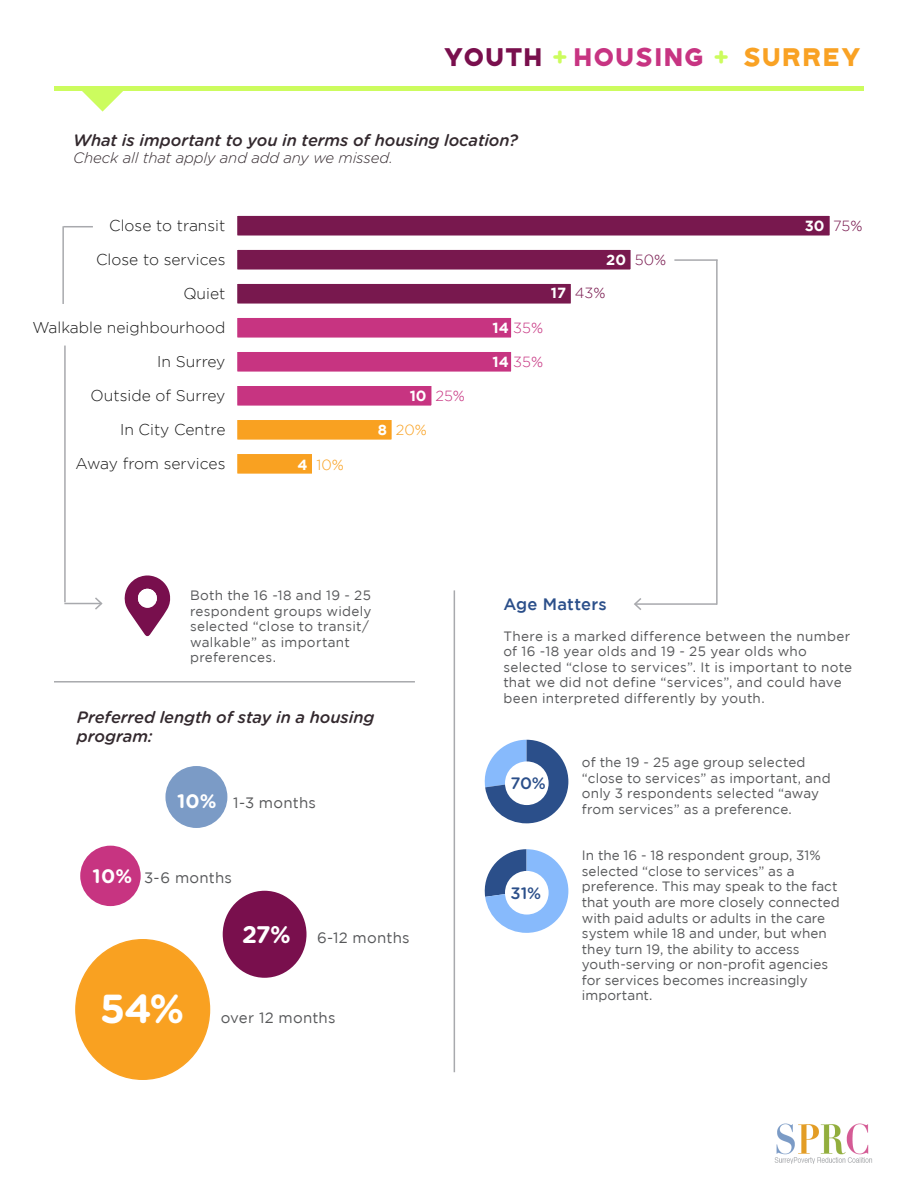
<style>
.page{position:relative;width:918px;height:1188px;background:#fff}
.page>*{position:absolute;margin:0;border:0;box-sizing:border-box;transform-origin:0 0}
.t1{font:700 40.5px "Gotham Rounded";color:#fff}
.t2{font:25.5px "Bourbon Grotesque";letter-spacing:.005em;color:#c73482}
.t3{font:italic 500 16.5px/18.9px "Gotham Rounded";letter-spacing:-.005em;color:#33292e}
.t4{font:500 16.5px "Gotham";letter-spacing:.015em;color:#2b4f8a}
.Intro_Level_2{font:500 16.5px "Gotham Rounded";color:#2b4f8a}
.t5{font:300 15.6px "Gotham";color:#1a1a1a}
.t6{font:15px "Gotham";letter-spacing:.02em;color:#57585a}
.t7{font:italic 300 15px "Gotham Rounded";letter-spacing:-.01em;color:#33292e}
.t8{font:300 14.7px "Gotham";color:#78184e}
.t9{font:300 14.7px "Gotham";color:#c73481}
.t10{font:300 14.7px "Gotham";color:#f9a121}
.t11{font:13.5px/15.5px "Gotham";letter-spacing:.01em;color:#57585a}
.s1{color:#790f4d}
.s2{font-family:"Gotham Rounded";font-weight:700;color:#ccfc5e}
.s3{color:#f9a224}
.s4{font-weight:700;color:#fff}
.s5{font-family:"Gotham Rounded";font-weight:700;font-size:19.5px;color:#fff}
.s6{font-family:"Gotham Rounded";font-weight:700;font-size:24px;color:#fff}
</style>
<div class="page">
<img style="left:774px;top:1124px;width:99px;height:39px">
<div style="left:54px;top:86px;width:810px;height:5px;background:#ccfc5e"></div>
<svg style="left:82px;top:91px;width:41px;height:21px"></svg>
<hr style="left:454px;top:590px;width:1px;height:482px;background:#a8a9ad">
<div style="left:235px;top:213px;width:597px;height:25px;background:#78184e"></div>
<div style="left:232px;top:211px;width:603px;height:29px;border:5px solid #fff"></div>
<div style="left:235px;top:247px;width:398px;height:25px;background:#78184e"></div>
<div style="left:232px;top:245px;width:403px;height:29px;border:5px solid #fff"></div>
<div style="left:235px;top:282px;width:338px;height:24px;background:#78184e"></div>
<div style="left:232px;top:279px;width:344px;height:29px;border:5px solid #fff"></div>
<div style="left:235px;top:316px;width:279px;height:24px;background:#c73481"></div>
<div style="left:232px;top:313px;width:284px;height:29px;border:5px solid #fff"></div>
<div style="left:235px;top:350px;width:279px;height:24px;background:#c73481"></div>
<div style="left:232px;top:347px;width:284px;height:29px;border:5px solid #fff"></div>
<div style="left:235px;top:384px;width:199px;height:24px;background:#c73481"></div>
<div style="left:232px;top:381px;width:204px;height:29px;border:5px solid #fff"></div>
<div style="left:235px;top:418px;width:159px;height:24px;background:#f9a121"></div>
<div style="left:232px;top:415px;width:165px;height:30px;border:5px solid #fff"></div>
<div style="left:235px;top:452px;width:79px;height:24px;background:#f9a121"></div>
<div style="left:232px;top:449px;width:85px;height:30px;border:5px solid #fff"></div>
<hr style="left:62px;top:226px;width:2px;height:78px;background:#a8a9ad">
<hr style="left:64px;top:346px;width:2px;height:256px;background:#a8a9ad">
<hr style="left:716px;top:260px;width:2px;height:345px;background:#a8a9ad">
<hr style="left:63px;top:226px;width:30px;height:1px;background:#a8a9ad">
<hr style="left:674px;top:259px;width:44px;height:2px;background:#a8a9ad">
<hr style="left:635px;top:603px;width:82px;height:2px;background:#a8a9ad">
<svg style="left:634px;top:598px;width:9px;height:12px"></svg>
<hr style="left:64px;top:603px;width:37px;height:1px;background:#a8a9ad">
<svg style="left:484px;top:740px;width:84px;height:83px"></svg>
<svg style="left:484px;top:849px;width:84px;height:84px"></svg>
<div style="left:505px;top:761px;width:44px;height:44px;background:#fff;border-radius:50%"></div>
<div style="left:505px;top:871px;width:44px;height:44px;background:#fff;border-radius:50%"></div>
<svg style="left:93px;top:576px;width:78px;height:60px"></svg>
<div style="left:138px;top:589px;width:19px;height:19px;background:#fff;border-radius:50%"></div>
<div style="left:166px;top:767px;width:61px;height:60px;background:#7b9bc6;border-radius:50%"></div>
<div style="left:165px;top:766px;width:62px;height:62px;border:2px solid #7b9bc6;border-radius:50%"></div>
<div style="left:80px;top:846px;width:61px;height:60px;background:#c73481;border-radius:50%"></div>
<div style="left:223px;top:891px;width:84px;height:87px;background:#790f4d;border-radius:50%"></div>
<div style="left:76px;top:940px;width:133px;height:139px;background:#f9a121;border-radius:50%"></div>
<hr style="left:54px;top:681px;width:361px;height:2px;background:#a8a9ad">
<h2 class="t2" style="left:445px;top:46px;width:421px"><span class="s1">YOUTH</span> <span class="s2">+</span> HOUSING <span class="s2">+</span> <span class="s3">SURREY</span></h2>
<p class="t3" style="left:73px;top:130px;width:446px">What is important to you in terms of housing location?</p>
<p class="t7" style="left:73px;top:148px;width:321px">Check all that apply and add any we missed.</p>
<p class="t5" style="left:109px;top:217px;width:118px">Close to transit</p>
<p class="t8" style="left:805px;top:218px;width:59px"><span class="s4">30</span> 75%</p>
<p class="t8" style="left:606px;top:252px;width:61px"><span class="s4">20</span> 50%</p>
<p class="t8" style="left:551px;top:285px;width:56px"><span class="s4">17</span> 43%</p>
<p class="t9" style="left:493px;top:319px;width:52px"><span class="s4">14</span> 35%</p>
<p class="t9" style="left:493px;top:354px;width:52px"><span class="s4">14</span> 35%</p>
<p class="t9" style="left:410px;top:388px;width:57px"><span class="s4">10</span> 25%</p>
<p class="t10" style="left:378px;top:422px;width:51px"><span class="s4">8</span> 20%</p>
<p class="t10" style="left:298px;top:457px;width:48px"><span class="s4">4</span> 10%</p>
<p class="t5" style="left:96px;top:251px;width:131px">Close to services</p>
<p class="t5" style="left:183px;top:285px;width:44px">Quiet</p>
<p class="t5" style="left:32px;top:319px;width:195px">Walkable neighbourhood</p>
<p class="t5" style="left:157px;top:353px;width:70px">In Surrey</p>
<p class="t5" style="left:91px;top:387px;width:136px">Outside of Surrey</p>
<p class="t5" style="left:120px;top:421px;width:107px">In City Centre</p>
<p class="t5" style="left:75px;top:455px;width:152px">Away from services</p>
<p class="t11" style="left:190px;top:588px;width:183px">Both the 16 -18 and 19 - 25 respondent groups widely selected “close to transit/ walkable” as important preferences.</p>
<p class="t3" style="left:77px;top:707px;width:299px">Preferred length of stay in a housing program:</p>
<p class="t6" style="left:177px;top:794px;width:140px"><span class="s5">10%</span> 1-3 months</p>
<p class="t6" style="left:93px;top:869px;width:141px"><span class="s5">10%</span> 3-6 months</p>
<p class="t6" style="left:242px;top:929px;width:169px"><span class="s6">27%</span> 6-12 months</p>
<p class="t1" style="left:100px;top:979px;width:86px">54%</p>
<p class="t6" style="left:221px;top:1010px;width:116px">over 12 months</p>
<p class="t4" style="left:503px;top:595px;width:105px">Age Matters</p>
<p class="t11" style="left:503px;top:628px;width:350px">There is a marked difference between the number of 16 -18 year olds and 19 - 25 year olds who selected “close to services”. It is important to note that we did not define “services”, and could have been interpreted differently by youth.</p>
<p class="Intro_Level_2" style="left:511px;top:772px;width:37px">70%</p>
<p class="Intro_Level_2" style="left:511px;top:881px;width:32px">31%</p>
<p class="t11" style="left:582px;top:755px;width:250px">of the 19 - 25 age group selected “close to services” as important, and only 3 respondents selected “away from services” as a preference.</p>
<p class="t11" style="left:582px;top:848px;width:259px">In the 16 - 18 respondent group, 31% selected “close to services” as a preference. This may speak to the fact that youth are more closely connected with paid adults or adults in the care system while 18 and under, but when they turn 19, the ability to access youth-serving or non-profit agencies for services becomes increasingly important.</p>
</div>
